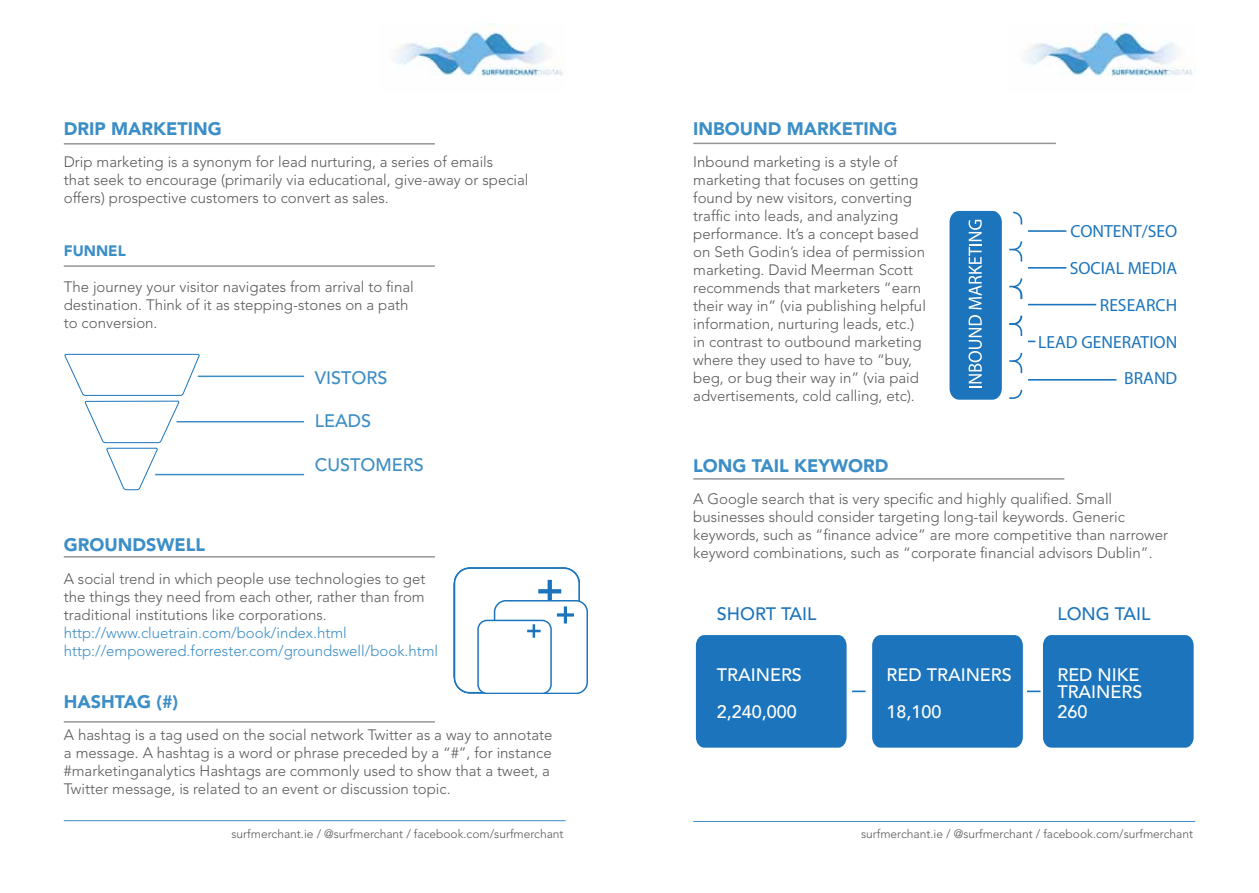
<style>
.page{position:relative;width:1259px;height:893px;background:#fff}
.page>*{position:absolute;margin:0;border:0;box-sizing:border-box;transform-origin:0 0}
.t1{font:900 18px "Avenir";color:#3c8ec6}
.t2{font:500 18px/37.5px "Avenir";color:#fff}
.t3{font:500 18px "Avenir";color:#3c8ec6}
.t4{font:500 18px "Avenir";color:#1c75bc}
.t5{font:17.55px/36.8px "Myriad Pro";color:#1c75bc;text-align:right}
.t6{font:300 15px/18px "Avenir";color:#58595b}
.t7{font:300 15px/18px "Avenir";color:#3c8ec6}
.t8{font:900 15px "Avenir";color:#3c8ec6}
.t9{font:300 12px "Avenir";color:#58595b}
</style>
<div class="page">
<img style="left:395px;top:23px;width:168px;height:53px">
<img style="left:1025px;top:23px;width:168px;height:53px">
<hr style="left:693px;top:821px;width:502px;height:1px;background:#3c8ec6">
<hr style="left:64px;top:820px;width:502px;height:1px;background:#3c8ec6">
<svg style="left:64px;top:353px;width:136px;height:138px"></svg>
<hr style="left:64px;top:143px;width:371px;height:2px;background:#939598">
<hr style="left:64px;top:265px;width:371px;height:2px;background:#939598">
<hr style="left:198px;top:376px;width:106px;height:1px;background:#3c8ec6">
<hr style="left:176px;top:421px;width:128px;height:1px;background:#3c8ec6">
<hr style="left:155px;top:474px;width:149px;height:1px;background:#3c8ec6">
<div style="left:454px;top:567px;width:126px;height:126px;border:2px solid #1c75bc;border-radius:15px"></div>
<div style="left:494px;top:601px;width:93px;height:92px;background:#fff;border-radius:11px"></div>
<div style="left:494px;top:600px;width:94px;height:94px;border:2px solid #1c75bc;border-radius:11px"></div>
<div style="left:478px;top:620px;width:73px;height:73px;background:#fff;border-radius:9px"></div>
<div style="left:477px;top:620px;width:75px;height:74px;border:2px solid #1c75bc;border-radius:9px"></div>
<svg style="left:527px;top:580px;width:47px;height:58px"></svg>
<hr style="left:64px;top:556px;width:371px;height:2px;background:#939598">
<hr style="left:64px;top:721px;width:371px;height:2px;background:#939598">
<hr style="left:693px;top:143px;width:363px;height:1px;background:#939598">
<div style="left:983px;top:212px;width:39px;height:38px;border:2px dashed #1c75bc;border-radius:8px"></div>
<div style="left:983px;top:360px;width:39px;height:39px;border:2px dashed #1c75bc;border-radius:8px"></div>
<div style="left:983px;top:249px;width:39px;height:38px;border:2px dashed #1c75bc;border-radius:8px"></div>
<div style="left:983px;top:286px;width:39px;height:39px;border:2px dashed #1c75bc;border-radius:8px"></div>
<div style="left:983px;top:323px;width:39px;height:39px;border:2px dashed #1c75bc;border-radius:8px"></div>
<hr style="left:1028px;top:230px;width:38px;height:2px;background:#1c75bc">
<hr style="left:1028px;top:379px;width:88px;height:2px;background:#1c75bc">
<hr style="left:1028px;top:304px;width:68px;height:1px;background:#1c75bc">
<hr style="left:1028px;top:267px;width:38px;height:2px;background:#1c75bc">
<svg style="left:949px;top:211px;width:53px;height:189px;background:#3282c2"></svg>
<hr style="left:693px;top:478px;width:371px;height:2px;background:#939598">
<svg style="left:695px;top:635px;width:170px;height:113px;background:#3785c4"></svg>
<svg style="left:872px;top:635px;width:322px;height:113px;background:#2b7ec0"></svg>
<p class="t1" style="left:64px;top:118px;width:159px">DRIP MARKETING</p>
<p class="t6" style="left:64px;top:153px;width:466px">Drip marketing is a synonym for lead nurturing, a series of emails<br>that seek to encourage (primarily via educational, give-away or special offers) prospective customers to convert as sales.</p>
<p class="t8" style="left:64px;top:242px;width:63px">FUNNEL</p>
<p class="t6" style="left:64px;top:278px;width:351px">The journey your visitor navigates from arrival to final destination. Think of it as stepping-stones on a path to conversion.</p>
<p class="t3" style="left:315px;top:368px;width:74px">VISTORS</p>
<p class="t3" style="left:315px;top:411px;width:58px">LEADS</p>
<p class="t3" style="left:315px;top:454px;width:110px">CUSTOMERS</p>
<p class="t1" style="left:64px;top:534px;width:143px">GROUNDSWELL</p>
<p class="t6" style="left:64px;top:569px;width:363px;text-align:justify">A social trend in which people use technologies to get the things they need from each other, rather than from traditional institutions like corporations.</p>
<p class="t7" style="left:64px;top:623px;width:376px">http://www.cluetrain.com/book/index.html http://empowered.forrester.com/groundswell/book.html</p>
<p class="t1" style="left:64px;top:691px;width:116px">HASHTAG (#)</p>
<p class="t6" style="left:64px;top:726px;width:490px">A hashtag is a tag used on the social network Twitter as a way to annotate a message. A hashtag is a word or phrase preceded by a “#”, for instance #marketinganalytics Hashtags are commonly used to show that a tweet, a Twitter message, is related to an event or discussion topic.</p>
<p class="t1" style="left:693px;top:118px;width:206px">INBOUND MARKETING</p>
<p class="t6" style="left:693px;top:153px;width:234px">Inbound marketing is a style of marketing that focuses on getting found by new visitors, converting traffic into leads, and analyzing performance. It’s a concept based on Seth Godin’s idea of permission marketing. David Meerman Scott recommends that marketers “earn their way in” (via publishing helpful information, nurturing leads, etc.) in contrast to outbound marketing where they used to have to “buy, beg, or bug their way in” (via paid advertisements, cold calling, etc).</p>
<p class="t5" style="left:1038px;top:213px;width:141px">CONTENT/SEO<br>SOCIAL MEDIA<br>RESEARCH<br>LEAD GENERATION<br>BRAND</p>
<p class="t1" style="left:693px;top:455px;width:197px">LONG TAIL KEYWORD</p>
<p class="t6" style="left:693px;top:490px;width:476px">A Google search that is very specific and highly qualified. Small businesses should consider targeting long-tail keywords. Generic keywords, such as “finance advice” are more competitive than narrower keyword combinations, such as “corporate financial advisors Dublin”.</p>
<p class="t4" style="left:717px;top:603px;width:101px">SHORT TAIL</p>
<p class="t4" style="left:1057px;top:603px;width:95px">LONG TAIL</p>
<p class="t2" style="left:717px;top:656px;width:87px">TRAINERS<br>2,240,000</p>
<p class="t2" style="left:886px;top:656px;width:127px">RED TRAINERS<br>18,100</p>
<p class="t2" style="left:1057px;top:656px;width:84px">RED NIKE<br>260</p>
<p class="t2" style="left:1057px;top:673px;width:87px">TRAINERS</p>
<p class="t9" style="left:231px;top:827px;width:333px">surfmerchant.ie / @surfmerchant / facebook.com/surfmerchant</p>
<p class="t9" style="left:861px;top:827px;width:333px">surfmerchant.ie / @surfmerchant / facebook.com/surfmerchant</p>
</div>
